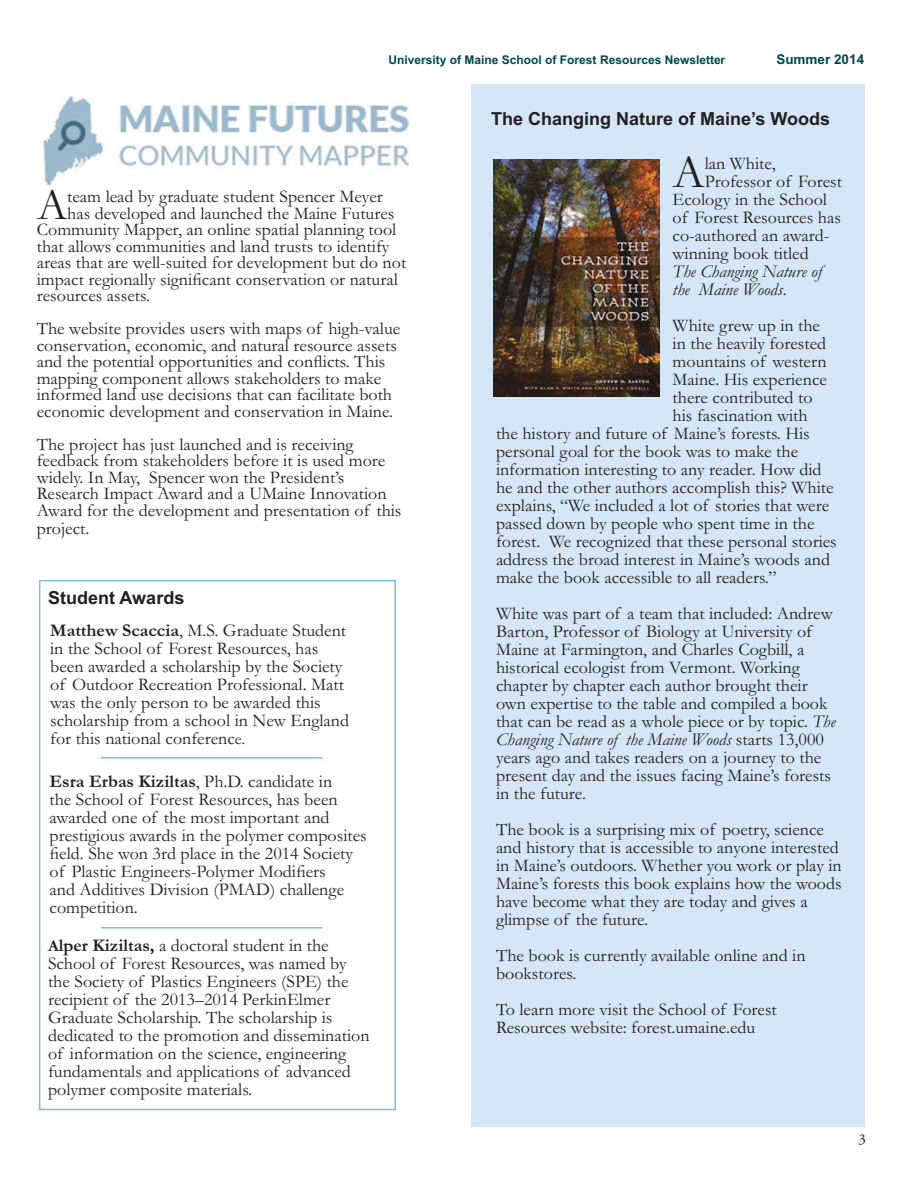
<style>
.page{position:relative;width:918px;height:1188px;background:#fff}
.page>*{position:absolute;margin:0;border:0;box-sizing:border-box;transform-origin:0 0}
.t1{font:46.8px "Garamond";color:#231f20}
.t2{font:44.4px "Garamond";color:#231f20}
.t3{font:18px/18px "Garamond";color:#231f20}
.t4{font:700 18px "Arial";color:#231f20}
.t5{font:italic 18px/18px "Garamond";color:#231f20}
.t6{font:15px "Adobe Garamond Pro";color:#231f20}
.t7{font:700 13.5px "Arial";color:#004946}
.t8{font:700 12px "Arial";color:#004946}
.s1{font-weight:700}
.s2{font-size:16.5px}
.s3{font-weight:700;font-size:16.5px}
.s4{font-style:normal}
.s5{font-style:italic}
</style>
<div class="page">
<div style="left:471px;top:84px;width:393px;height:1043px;background:#d5e7f7"></div>
<img style="left:43px;top:97px;width:365px;height:88px">
<svg style="left:38px;top:579px;width:358px;height:532px"></svg>
<img style="left:493px;top:160px;width:166px;height:237px">
<p class="t8" style="left:388px;top:56px;width:338px">University of Maine School of Forest Resources Newsletter</p>
<p class="t7" style="left:776px;top:54px;width:89px">Summer 2014</p>
<h2 class="t2" style="left:37px;top:190px;width:32px">A</h2>
<p class="t3" style="left:67px;top:190px;width:317px">team lead by graduate student Spencer Meyer</p>
<p class="t3" style="left:67px;top:206px;width:329px">has developed and launched the Maine Futures</p>
<p class="t3" style="left:37px;top:223px;width:361px">Community Mapper, an online spatial planning tool</p>
<p class="t3" style="left:37px;top:239px;width:354px">that allows communities and land trusts to identify</p>
<p class="t3" style="left:37px;top:256px;width:371px">areas that are well-suited for development but do not</p>
<p class="t3" style="left:37px;top:272px;width:362px">impact regionally significant conservation or natural</p>
<p class="t3" style="left:37px;top:289px;width:115px">resources assets.</p>
<p class="t3" style="left:37px;top:322px;width:365px;line-height:16.5px">The website provides users with maps of high-value conservation, economic, and natural resource assets and the potential opportunities and conflicts. This mapping component allows stakeholders to make informed land use decisions that can facilitate both economic development and conservation in Maine.</p>
<p class="t3" style="left:37px;top:438px;width:366px;line-height:16.8px">The project has just launched and is receiving feedback from stakeholders before it is used more widely. In May, Spencer won the President’s Research Impact Award and a UMaine Innovation Award for the development and presentation of this project.</p>
<p class="t4" style="left:48px;top:591px;width:138px">Student Awards</p>
<p class="t3" style="left:50px;top:623px;width:300px"><span class="s1">Matthew Scaccia</span>, M.S. Graduate Student in the School of Forest Resources, has been awarded a scholarship by the Society of Outdoor Recreation Professional. Matt was the only person to be awarded this scholarship from a school in New England for this national conferenc<span class="s2">e.</span></p>
<p class="t3" style="left:50px;top:774px;width:319px"><span class="s1">Esra Erbas Kiziltas</span>, Ph.D. candidate in<br>the School of Forest Resources, has been awarded one of the most important and prestigious awards in the polymer composites field. She won 3rd place in the 2014 Society of Plastic Engineers-Polymer Modifiers<br>and Additives Division (PMAD) challenge competition.</p>
<p class="t3" style="left:48px;top:939px;width:323px"><span class="s3">A</span><span class="s1">lper Kiziltas,</span> a doctoral student in the School of Forest Resources, was named by the Society of Plastics Engineers (SPE) the recipient of the 2013–2014 PerkinElmer Graduate Scholarship. The scholarship is dedicated to the promotion and dissemination of information on the science, engineering fundamentals and applications of advanced polymer composite materials.</p>
<p class="t4" style="left:491px;top:113px;width:341px">The Changing Nature of Maine’s Woods</p>
<h1 class="t1" style="left:673px;top:156px;width:33px">A</h1>
<p class="t3" style="left:704px;top:156px;width:72px">lan White,</p>
<p class="t3" style="left:704px;top:174px;width:139px">Professor of Forest</p>
<p class="t3" style="left:672px;top:192px;width:156px">Ecology in the School</p>
<p class="t3" style="left:672px;top:210px;width:170px">of Forest Resources has</p>
<p class="t3" style="left:672px;top:228px;width:158px">co-authored an award-</p>
<p class="t3" style="left:672px;top:246px;width:138px">winning book titled</p>
<p class="t5" style="left:672px;top:264px;width:150px">The Changing Nature of the Maine Woods<span class="s4">.</span></p>
<p class="t3" style="left:672px;top:318px;width:149px">White grew up in the</p>
<p class="t3" style="left:672px;top:336px;width:155px">in the heavily forested</p>
<p class="t3" style="left:672px;top:354px;width:155px">mountains of western</p>
<p class="t3" style="left:672px;top:372px;width:156px">Maine. His experience</p>
<p class="t3" style="left:672px;top:390px;width:141px">there contributed to</p>
<p class="t3" style="left:672px;top:408px;width:136px">his fascination with</p>
<p class="t3" style="left:496px;top:426px;width:315px">the history and future of Maine’s forests. His</p>
<p class="t3" style="left:496px;top:444px;width:304px">personal goal for the book was to make the</p>
<p class="t3" style="left:496px;top:462px;width:327px">information interesting to any reader. How did</p>
<p class="t3" style="left:496px;top:480px;width:339px">he and the other authors accomplish this? White</p>
<p class="t3" style="left:496px;top:498px;width:335px">explains, “We included a lot of stories that were</p>
<p class="t3" style="left:496px;top:516px;width:320px">passed down by people who spent time in the</p>
<p class="t3" style="left:496px;top:534px;width:342px">forest. We recognized that these personal stories</p>
<p class="t3" style="left:496px;top:552px;width:335px">address the broad interest in Maine’s woods and</p>
<p class="t3" style="left:496px;top:570px;width:282px">make the book accessible to all readers.”</p>
<p class="t3" style="left:496px;top:606px;width:341px">White was part of a team that included: Andrew Barton, Professor of Biology at University of Maine at Farmington, and Charles Cogbill, a historical ecologist from Vermont. Working chapter by chapter each author brought their own expertise to the table and compiled a book that can be read as a whole piece or by topic. <span class="s5">The Changing Nature of the Maine Woods</span> starts 13,000 years ago and takes readers on a journey to the present day and the issues facing Maine’s forests in the future.</p>
<p class="t3" style="left:496px;top:822px;width:347px">The book is a surprising mix of poetry, science and history that is accessible to anyone interested in Maine’s outdoors. Whether you work or play in Maine’s forests this book explains how the woods have become what they are today and gives a glimpse of the future.</p>
<p class="t3" style="left:496px;top:948px;width:311px">The book is currently available online and in bookstores.</p>
<p class="t3" style="left:496px;top:1002px;width:282px">To learn more visit the School of Forest<br>Resources website: forest.umaine.edu</p>
<p class="t6" style="left:858px;top:1130px;width:9px">3</p>
</div>
